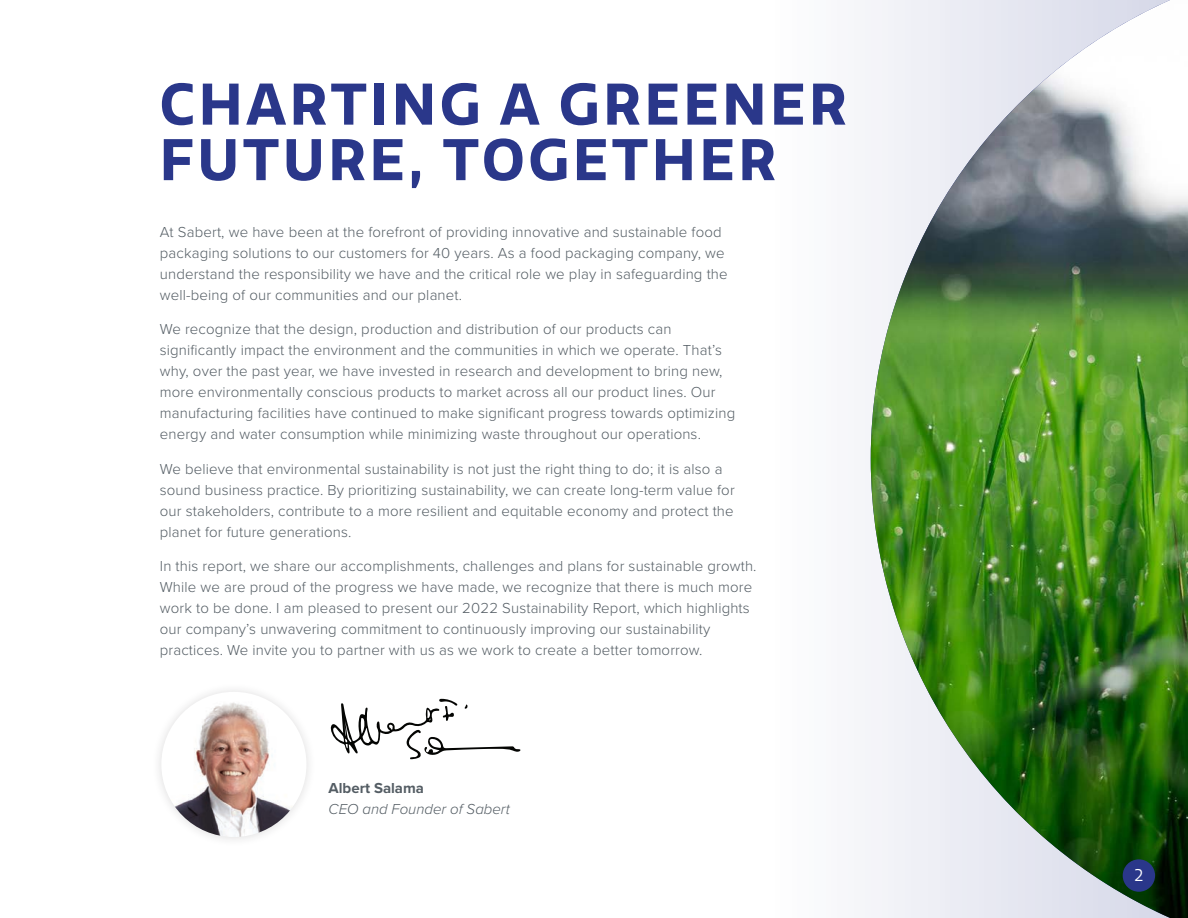
<style>
.page{position:relative;width:1188px;height:918px;background:#fff}
.page>*{position:absolute;margin:0;border:0;box-sizing:border-box;transform-origin:0 0}
.t1{font:700 57px/55.5px "Quatro";letter-spacing:.07em;color:#2a378a}
.t2{font:16.5px "Quatro";color:#fff}
.t3{font:300 15px/21px "Proxima Nova";letter-spacing:.01em;color:#545d64}
.t4{font:italic 300 15px "Proxima Nova";color:#545d64}
.t5{font:700 15px "Proxima Nova";color:#545d64}
</style>
<div class="page">
<div style="left:768px;top:0;width:420px;height:918px;background:#f9fafc"></div>
<svg style="left:331px;top:699px;width:189px;height:60px"></svg>
<div style="left:151px;top:682px;width:165px;height:165px;background:#231f20;opacity:.15"></div>
<img style="left:161px;top:692px;width:145px;height:145px;border-radius:73px">
<img style="left:871px;top:0;width:317px;height:918px">
<div style="left:1123px;top:859px;width:32px;height:33px;background:#2a378a;border-radius:50%"></div>
<h1 class="t1" style="left:160px;top:77px;width:688px">CHARTING A GREENER<br>FUTURE, TOGETHER</h1>
<p class="t3" style="left:160px;top:220px;width:569px">At Sabert, we have been at the forefront of providing innovative and sustainable food packaging solutions to our customers for 40 years. As a food packaging company, we understand the responsibility we have and the critical role we play in safeguarding the well-being of our communities and our planet.</p>
<p class="t3" style="left:160px;top:318px;width:577px">We recognize that the design, production and distribution of our products can significantly impact the environment and the communities in which we operate. That’s why, over the past year, we have invested in research and development to bring new, more environmentally conscious products to market across all our product lines. Our manufacturing facilities have continued to make significant progress towards optimizing energy and water consumption while minimizing waste throughout our operations.</p>
<p class="t3" style="left:160px;top:457px;width:576px">We believe that environmental sustainability is not just the right thing to do; it is also a sound business practice. By prioritizing sustainability, we can create long-term value for our stakeholders, contribute to a more resilient and equitable economy and protect the planet for future generations.</p>
<p class="t3" style="left:160px;top:555px;width:598px">In this report, we share our accomplishments, challenges and plans for sustainable growth.<br>While we are proud of the progress we have made, we recognize that there is much more work to be done. I am pleased to present our 2022 Sustainability Report, which highlights our company’s unwavering commitment to continuously improving our sustainability practices. We invite you to partner with us as we work to create a better tomorrow.</p>
<p class="t5" style="left:329px;top:777px;width:97px">Albert Salama</p>
<p class="t4" style="left:329px;top:798px;width:183px">CEO and Founder of Sabert</p>
<p class="t2" style="left:1134px;top:866px;width:10px">2</p>
</div>
